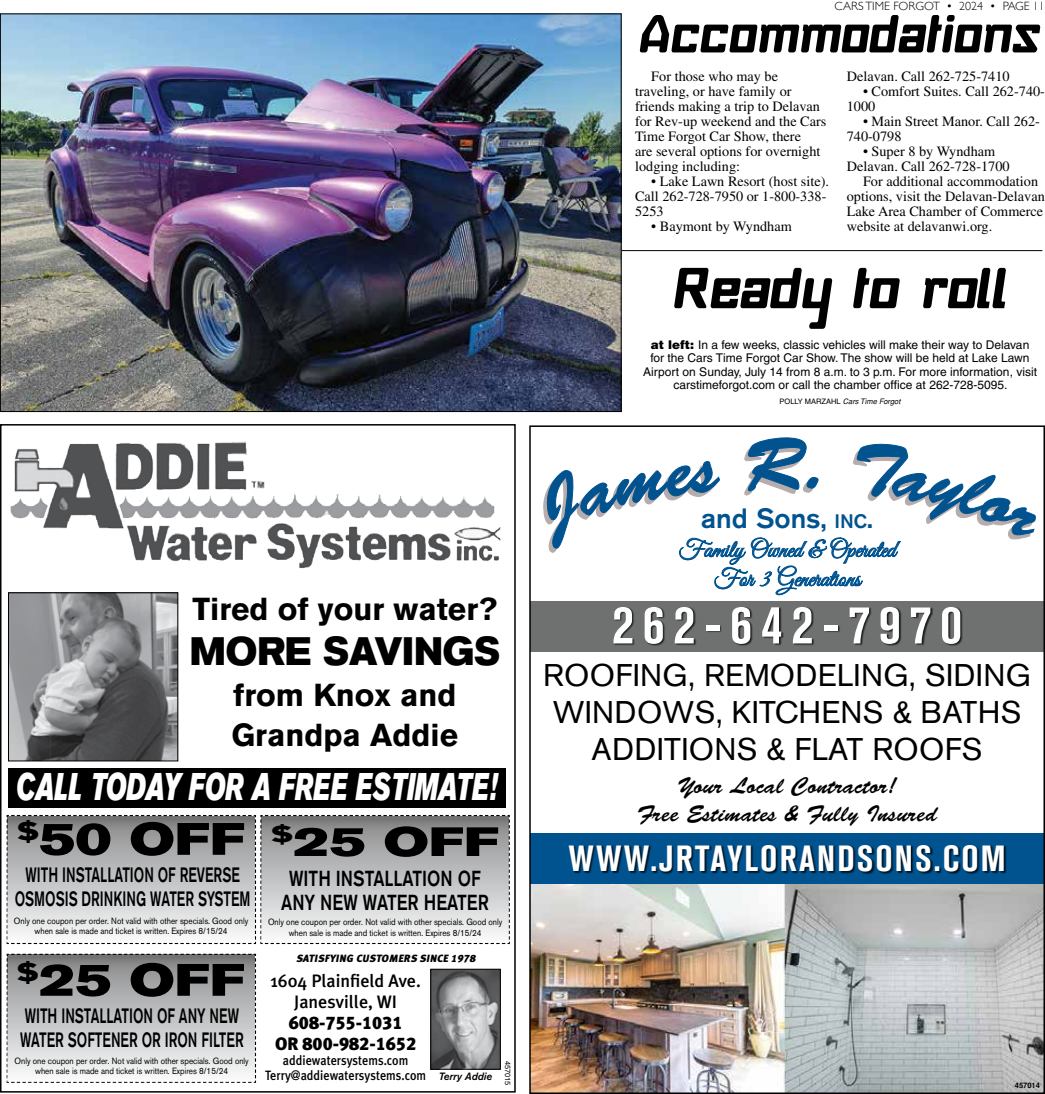
<style>
.page{position:relative;width:1045px;height:1094px;background:#fff}
.page>*{position:absolute;margin:0;border:0;box-sizing:border-box;transform-origin:0 0}
.t1{font:700 condensed 54.15px "Nissan AG";letter-spacing:.17em;color:#fff}
.t2{font:45px "Nissan AG Super";color:#000;scale:1.25 1}
.t3{font:40.5px "Nissan AG Super";color:#000;scale:1.39 1}
.t4{font:700 expanded 39.3px "Nissan AG";color:#000;scale:.8 1}
.t5{font:italic 38.25px "Nissan AG Super";color:#fff;scale:.67 1}
.t6{font:700 condensed 36px "Nissan AG";letter-spacing:.06em;color:#fff}
.t7{font:700 31.5px/40.5px "Nissan AG";color:#000}
.t8{font:31.05px/37.3px "Nissan AG";letter-spacing:.01em;color:#000;text-align:center}
.t9{font:500 27.75px "Nissan AG";color:#015390}
.t10{font:500 27.75px "Nissan AG";color:#015390}
.t11{font:24.3px/29.1px "Great Vibes";color:#015390;text-align:center}
.t12{font:22.95px/27.5px "Brush Script";letter-spacing:.01em;color:#000;text-align:center}
.t13{font:500 21.6px/24px "Nissan AG";color:#000;text-align:center;scale:.8 1}
.t14{font:500 20.7px/24px "Nissan AG";color:#000;scale:.66 1}
.t15{font:500 19.35px "Nissan AG";color:#015390}
.t16{font:500 18px/21px "Meta Plus";color:#000;text-align:center}
.t17{font:18px/21px "Meta Black LF";color:#000;text-align:center}
.t18{font:14.25px/15px "Times";color:#000}
.t19{font:500 13.5px/15px "Meta Plus";color:#000;text-align:center;scale:.9 1}
.t20{font:12px/13.5px "Helvetica";color:#000;text-align:center}
.t21{font:300 12px "Gill Sans";color:#000}
.t22{font:italic 10.5px "Meta Black LF";color:#000}
.t23{font:italic 500 10.5px "Nissan AG";color:#000}
.t24{font:9px/10.5px "Nissan AG";color:#000;text-align:center;scale:.9 1}
.t25{font:italic 7.5px "Helvetica";color:#000}
.t26{font:700 7.5px "Helvetica";color:#000}
.t27{font:7.5px "Helvetica";color:#000}
.s1{font-weight:900}
.s2{font-style:normal}
</style>
<div class="page">
<div style="left:530px;top:833px;width:513px;height:51px;background:#015390"></div>
<div style="left:530px;top:601px;width:513px;height:51px;background:#6f7070"></div>
<img style="left:530px;top:884px;width:513px;height:210px">
<div style="left:613px;top:607px;width:349px;height:39px;background:#000;opacity:.75"></div>
<div style="left:568px;top:844px;width:438px;height:30px;background:#000;opacity:.75"></div>
<img style="left:2px;top:16px;width:617px;height:394px">
<svg style="left:639px;top:15px;width:400px;height:37px"></svg>
<svg style="left:674px;top:268px;width:331px;height:61px"></svg>
<hr style="left:621px;top:250px;width:420px;height:1px;background:#000">
<svg style="left:6px;top:953px;width:250px;height:130px"></svg>
<svg style="left:8px;top:954px;width:247px;height:127px;background:#bfbfc0"></svg>
<div style="left:0;top:424px;width:515px;height:668px;border:2px solid #000"></div>
<img style="left:10px;top:441px;width:491px;height:127px">
<img style="left:10px;top:594px;width:166px;height:165px">
<div style="left:8px;top:592px;width:170px;height:169px;border:1px solid #000"></div>
<img style="left:432px;top:970px;width:66px;height:97px">
<div style="left:430px;top:968px;width:70px;height:101px;border:1px solid #000"></div>
<div style="left:8px;top:768px;width:497px;height:40px;background:#000"></div>
<svg style="left:6px;top:815px;width:504px;height:129px;background:#bebebf"></svg>
<svg style="left:261px;top:816px;width:247px;height:126px;background:#bfc0c1"></svg>
<svg style="left:529px;top:437px;width:507px;height:159px"></svg>
<p class="t21" style="left:834px;top:-4px;width:212px">CARS TIME FORGOT • 2024 • PAGE 11</p>
<p class="t18" style="left:635px;top:69px;width:193px;text-indent:16px">For those who may be traveling, or have family or friends making a trip to Delavan for Rev-up weekend and the Cars<br>Time Forgot Car Show, there<br>are several options for overnight lodging including:</p>
<p class="t18" style="left:635px;top:174px;width:195px;text-indent:16px">• Lake Lawn Resort (host site).<br>Call 262-728-7950 or 1-800-338-<br>5253</p>
<p class="t18" style="left:651px;top:219px;width:142px">• Baymont by Wyndham</p>
<p class="t18" style="left:846px;top:69px;width:164px">Delavan. Call 262-725-7410</p>
<p class="t18" style="left:846px;top:84px;width:200px;text-indent:16px">• Comfort Suites. Call 262-740-<br>1000</p>
<p class="t18" style="left:846px;top:114px;width:194px;text-indent:16px">• Main Street Manor. Call 262-<br>740-0798</p>
<p class="t18" style="left:862px;top:144px;width:134px">• Super 8 by Wyndham</p>
<p class="t18" style="left:846px;top:159px;width:164px">Delavan. Call 262-728-1700</p>
<p class="t18" style="left:862px;top:174px;width:176px">For additional accommodation</p>
<p class="t18" style="left:846px;top:189px;width:199px">options, visit the Delavan-Delavan</p>
<p class="t18" style="left:846px;top:204px;width:198px">Lake Area Chamber of Commerce</p>
<p class="t18" style="left:846px;top:219px;width:147px">website at delavanwi.org.</p>
<p class="t20" style="left:642px;top:338px;width:395px"><span class="s1">at left:</span> In a few weeks, classic vehicles will make their way to Delavan for the Cars Time Forgot Car Show. The show will be held at Lake Lawn Airport on Sunday, July 14 from 8 a.m. to 3 p.m. For more information, visit carstimeforgot.com or call the chamber office at 262-728-5095.</p>
<p class="t25" style="left:779px;top:397px;width:122px"><span class="s2">POLLY MARZAHL</span> Cars Time Forgot</p>
<h3 class="t7" style="left:192px;top:588px;width:306px">Tired of your water?</h3>
<h3 class="t4" style="left:190px;top:628px;width:389px">MORE SAVINGS</h3>
<h3 class="t7" style="left:231px;top:674px;width:228px">from Knox and<br>Grandpa Addie</h3>
<h3 class="t5" style="left:16px;top:764px;width:720px">CALL TODAY FOR A FREE ESTIMATE!</h3>
<h2 class="t2" style="left:17px;top:813px;width:184px"><sup>$</sup>50 OFF</h2>
<h3 class="t14" style="left:15px;top:862px;width:358px;text-align:center">WITH INSTALLATION OF REVERSE<br>OSMOSIS DRINKING WATER SYSTEM</h3>
<p class="t24" style="left:14px;top:915px;width:262px">Only one coupon per order. Not valid with other specials. Good only when sale is made and ticket is written. Expires 8/15/24</p>
<h2 class="t2" style="left:17px;top:953px;width:184px"><sup>$</sup>25 OFF</h2>
<h3 class="t14" style="left:20px;top:1003px;width:340px">WITH INSTALLATION OF ANY NEW<br>WATER SOFTENER OR IRON FILTER</h3>
<p class="t24" style="left:15px;top:1055px;width:262px">Only one coupon per order. Not valid with other specials. Good only when sale is made and ticket is written. Expires 8/15/24</p>
<h3 class="t3" style="left:271px;top:818px;width:166px"><sup>$</sup>25 OFF</h3>
<h3 class="t13" style="left:281px;top:865px;width:261px">WITH INSTALLATION OF<br>ANY NEW WATER HEATER</h3>
<p class="t24" style="left:268px;top:917px;width:262px">Only one coupon per order. Not valid with other specials. Good only when sale is made and ticket is written. Expires 8/15/24</p>
<p class="t22" style="left:296px;top:951px;width:183px">SATISFYING CUSTOMERS SINCE 1978</p>
<p class="t16" style="left:270px;top:970px;width:152px">1604 Plainfield Ave.<br>Janesville, WI</p>
<p class="t17" style="left:275px;top:1012px;width:142px">608-755-1031<br>OR 800-982-1652</p>
<p class="t19" style="left:265px;top:1052px;width:180px">addiewatersystems.com<br>Terry@addiewatersystems.com</p>
<p class="t23" style="left:438px;top:1070px;width:55px">Terry Addie</p>
<p class="t27" style="left:512px;top:1060px;width:27px;rotate:90deg">457015</p>
<h3 class="t9" style="left:701px;top:501px;width:127px">and Sons,</h3>
<h3 class="t15" style="left:834px;top:509px;width:34px">inc</h3>
<h3 class="t10" style="left:866px;top:501px;width:7px">.</h3>
<h3 class="t11" style="left:678px;top:536px;width:219px">Family Owned &amp; Operated<br>For 3 Generations</h3>
<h1 class="t1" style="left:612px;top:593px;width:351px">262-642-7970</h1>
<h3 class="t8" style="left:543px;top:656px;width:489px">ROOFING, REMODELING, SIDING<br>WINDOWS, KITCHENS &amp; BATHS<br>ADDITIONS &amp; FLAT ROOFS</h3>
<h3 class="t12" style="left:636px;top:772px;width:301px">Your Local Contractor!<br>Free Estimates &amp; Fully Insured</h3>
<h3 class="t6" style="left:568px;top:837px;width:438px">WWW.JRTAYLORANDSONS.COM</h3>
<p class="t26" style="left:1014px;top:1080px;width:27px">457014</p>
</div>
